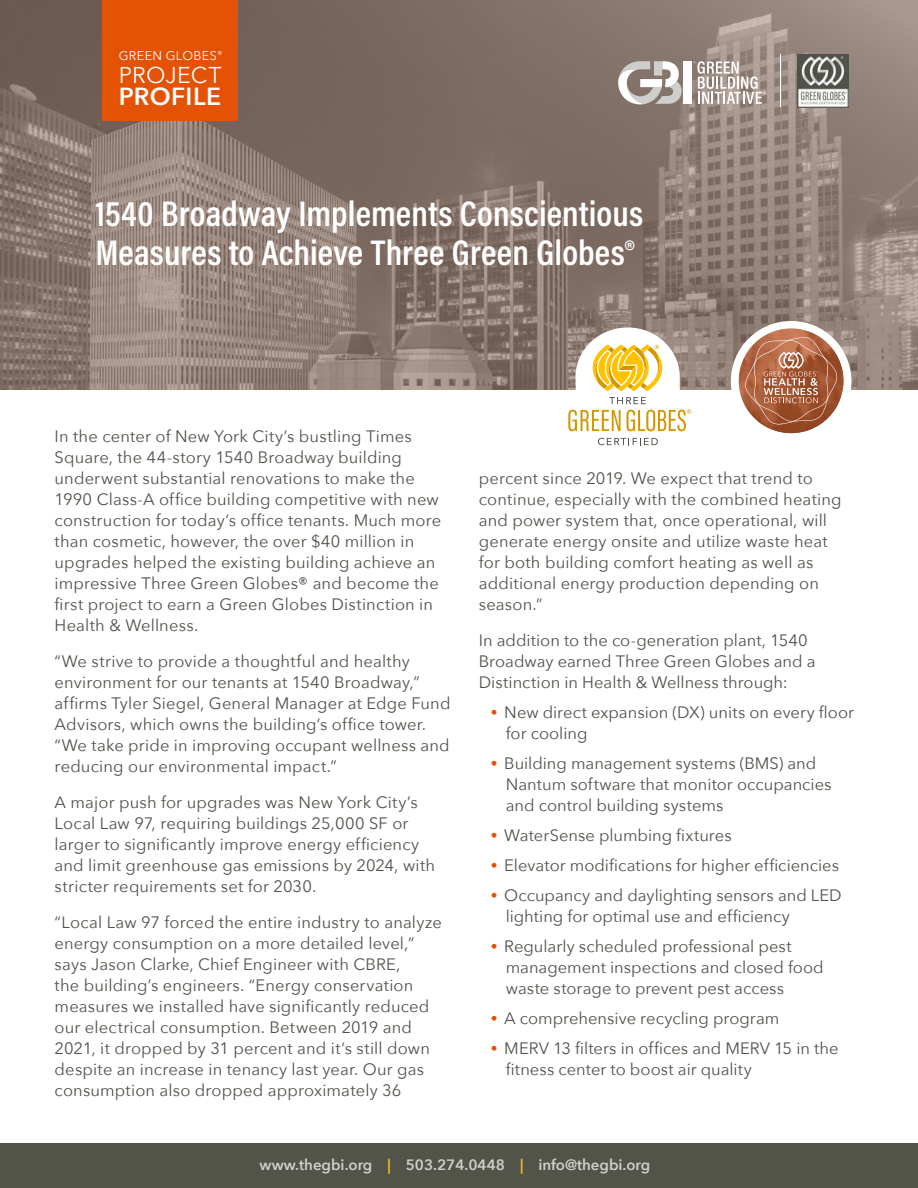
<style>
.page{position:relative;width:918px;height:1188px;background:#fff}
.page>*{position:absolute;margin:0;border:0;box-sizing:border-box;transform-origin:0 0}
.t1{font:600 36px/39px "Acumin Pro Cond";letter-spacing:.005em;color:#fff}
.t2{font:600 24.75px "Avenir Next";letter-spacing:.015em;color:#fff}
.t3{font:22.8px "Avenir Next";letter-spacing:.01em;color:#fff}
.t4{font:16.5px/21px "Avenir Next";letter-spacing:.01em;color:#4f534a}
.t5{font:16.5px/21px "Avenir Next";color:#51524b}
.t6{font:600 15px "Avenir Next";color:#d0cfcd}
.t7{font:12.6px "Avenir Next";letter-spacing:.035em;color:#fff}
.s1{font-weight:600;font-size:13.5px;color:#e35205}
.s2{color:#f3c317}
</style>
<div class="page">
<svg style="left:0;top:0;width:918px;height:389px;background:#8a786f"></svg>
<div style="left:683px;top:61px;width:9px;height:43px;background:#fff"></div>
<svg style="left:618px;top:61px;width:64px;height:43px"></svg>
<svg style="left:693px;top:61px;width:73px;height:43px"></svg>
<div style="left:102px;top:0;width:135px;height:121px;background:#e35205"></div>
<svg style="left:568px;top:327px;width:123px;height:118px"></svg>
<img style="left:797px;top:54px;width:52px;height:53px">
<hr style="left:780px;top:54px;width:1px;height:53px;background:#fff">
<div style="left:731px;top:321px;width:120px;height:121px;background:#fff;border-radius:50%"></div>
<svg style="left:739px;top:328px;width:104px;height:105px"></svg>
<svg style="left:745px;top:336px;width:93px;height:89px;background:#b67659"></svg>
<div style="left:0;top:1143px;width:918px;height:45px;background:#52544a"></div>
<p class="t7" style="left:119px;top:45px;width:105px">GREEN GLOBES<sup>®</sup></p>
<p class="t3" style="left:119px;top:56px;width:104px">PROJECT</p>
<p class="t2" style="left:119px;top:76px;width:104px">PROFILE</p>
<p class="t1" style="left:95px;top:193px;width:549px">1540 Broadway Implements Conscientious<br>Measures to Achieve Three Green Globes®</p>
<p class="t4" style="left:55px;top:425px;width:388px">In the center of New York City’s bustling Times Square, the 44-story 1540 Broadway building underwent substantial renovations to make the 1990 Class-A office building competitive with new construction for today’s office tenants. Much more than cosmetic, however, the over $40 million in upgrades helped the existing building achieve an impressive Three Green Globes® and become the first project to earn a Green Globes Distinction in Health &amp; Wellness.</p>
<p class="t4" style="left:55px;top:650px;width:397px">“We strive to provide a thoughtful and healthy environment for our tenants at 1540 Broadway,” affirms Tyler Siegel, General Manager at Edge Fund Advisors, which owns the building’s office tower. “We take pride in improving occupant wellness and reducing our environmental impact.”</p>
<p class="t4" style="left:55px;top:791px;width:382px">A major push for upgrades was New York City’s Local Law 97, requiring buildings 25,000 SF or larger to significantly improve energy efficiency and limit greenhouse gas emissions by 2024, with stricter requirements set for 2030.</p>
<p class="t4" style="left:55px;top:911px;width:389px">“Local Law 97 forced the entire industry to analyze energy consumption on a more detailed level,” says Jason Clarke, Chief Engineer with CBRE,<br>the building’s engineers. “Energy conservation measures we installed have significantly reduced our electrical consumption. Between 2019 and 2021, it dropped by 31 percent and it’s still down despite an increase in tenancy last year. Our gas consumption also dropped approximately 36</p>
<p class="t4" style="left:479px;top:467px;width:364px">percent since 2019. We expect that trend to continue, especially with the combined heating and power system that, once operational, will generate energy onsite and utilize waste heat for both building comfort heating as well as additional energy production depending on season.”</p>
<p class="t5" style="left:479px;top:629px;width:338px">In addition to the co-generation plant, 1540<br>Broadway earned Three Green Globes and a<br>Distinction in Health &amp; Wellness through:</p>
<p class="t5" style="left:506px;top:701px;width:350px;text-indent:-15px"><span class="s1">•</span> New direct expansion (DX) units on every floor for cooling</p>
<p class="t5" style="left:491px;top:752px;width:327px"><span class="s1">•</span> Building management systems (BMS) and</p>
<p class="t5" style="left:506px;top:773px;width:327px">Nantum software that monitor occupancies and control building systems</p>
<p class="t5" style="left:491px;top:824px;width:242px"><span class="s1">•</span> WaterSense plumbing fixtures</p>
<p class="t5" style="left:491px;top:854px;width:350px"><span class="s1">•</span> Elevator modifications for higher efficiencies</p>
<p class="t5" style="left:506px;top:884px;width:337px;text-indent:-15px"><span class="s1">•</span> Occupancy and daylighting sensors and LED lighting for optimal use and efficiency</p>
<p class="t5" style="left:491px;top:935px;width:302px"><span class="s1">•</span> Regularly scheduled professional pest</p>
<p class="t5" style="left:506px;top:956px;width:320px">management inspections and closed food</p>
<p class="t5" style="left:506px;top:977px;width:280px">waste storage to prevent pest access</p>
<p class="t5" style="left:491px;top:1007px;width:290px"><span class="s1">•</span> A comprehensive recycling program</p>
<p class="t5" style="left:506px;top:1037px;width:334px;text-indent:-15px"><span class="s1">•</span> MERV 13 filters in offices and MERV 15 in the fitness center to boost air quality</p>
<p class="t6" style="left:260px;top:1152px;width:392px">www.thegbi.org <span class="s2">|</span> 503.274.0448 <span class="s2">|</span> info@thegbi.org</p>
</div>
